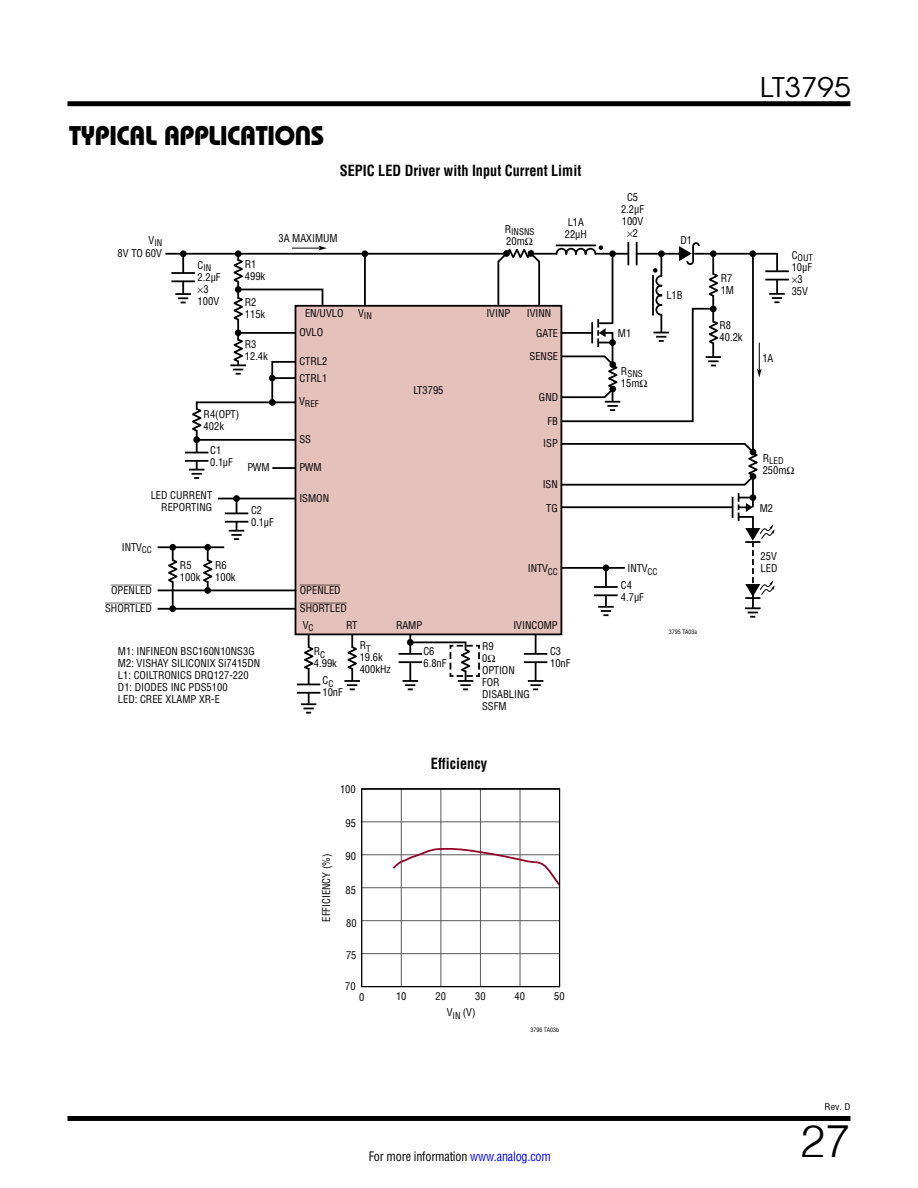
<style>
.page{position:relative;width:918px;height:1188px;background:#fff}
.page>*{position:absolute;margin:0;border:0;box-sizing:border-box;transform-origin:0 0}
.t1{font:300 45px "Helvetica";color:#000}
.t2{font:27px "Linear Bauhaus";letter-spacing:-.02em;color:#000}
.t3{font:27px "Avant Garde";color:#000;scale:1.1 1}
.t4{font:700 15px "Linear Helv Cond";color:#000;scale:.95 1}
.t5{font:12.75px "Linear Helv Cond";letter-spacing:-.015em;color:#000;scale:.95 1}
.t6{font:10.5px/12px "Linear Helv Cond";color:#000}
.t7{font:10.5px "Linear Helv Cond Ovr";color:#000}
.t8{font:9px "Linear Helv Cond";color:#000}
.t9{font:9px "Linear Helv Cond";color:#000;scale:1.1 1}
.t10{font:6px "Linear Helv Cond";color:#000}
.s1{color:#00f}
</style>
<div class="page">
<div style="left:68px;top:1116px;width:782px;height:5px;background:#000"></div>
<div style="left:68px;top:101px;width:782px;height:5px;background:#000"></div>
<hr style="left:362px;top:822px;width:198px;height:1px;background:#58595b">
<hr style="left:362px;top:855px;width:198px;height:1px;background:#58595b">
<hr style="left:362px;top:887px;width:198px;height:1px;background:#58595b">
<hr style="left:362px;top:920px;width:198px;height:1px;background:#58595b">
<hr style="left:362px;top:953px;width:198px;height:1px;background:#58595b">
<hr style="left:520px;top:789px;width:1px;height:198px;background:#58595b">
<hr style="left:480px;top:789px;width:1px;height:198px;background:#58595b">
<hr style="left:441px;top:789px;width:1px;height:198px;background:#58595b">
<hr style="left:401px;top:789px;width:1px;height:198px;background:#58595b">
<svg style="left:391px;top:847px;width:170px;height:41px"></svg>
<div style="left:361px;top:788px;width:199px;height:199px;border:1px solid #000"></div>
<hr style="left:362px;top:789px;width:198px;height:1px;background:#000">
<hr style="left:362px;top:986px;width:198px;height:1px;background:#000">
<hr style="left:752px;top:254px;width:2px;height:288px;background:#000">
<div style="left:295px;top:306px;width:266px;height:328px;background:#e5c1bc"></div>
<hr style="left:308px;top:635px;width:2px;height:69px;background:#000">
<hr style="left:351px;top:635px;width:2px;height:50px;background:#000">
<svg style="left:347px;top:645px;width:10px;height:26px"></svg>
<svg style="left:304px;top:645px;width:10px;height:26px"></svg>
<svg style="left:603px;top:565px;width:6px;height:6px"></svg>
<svg style="left:344px;top:680px;width:16px;height:10px"></svg>
<svg style="left:301px;top:703px;width:15px;height:11px"></svg>
<svg style="left:306px;top:685px;width:5px;height:7px"></svg>
<svg style="left:297px;top:684px;width:23px;height:1px"></svg>
<hr style="left:297px;top:692px;width:23px;height:2px;background:#000">
<hr style="left:605px;top:567px;width:2px;height:40px;background:#000">
<svg style="left:598px;top:606px;width:16px;height:10px"></svg>
<svg style="left:605px;top:588px;width:2px;height:6px"></svg>
<hr style="left:594px;top:586px;width:24px;height:2px;background:#000">
<hr style="left:594px;top:594px;width:24px;height:2px;background:#000">
<hr style="left:535px;top:634px;width:2px;height:47px;background:#000">
<svg style="left:528px;top:680px;width:15px;height:10px"></svg>
<hr style="left:409px;top:634px;width:2px;height:47px;background:#000">
<div style="left:533px;top:654px;width:5px;height:8px;background:#fff"></div>
<hr style="left:524px;top:653px;width:23px;height:2px;background:#000">
<hr style="left:524px;top:661px;width:23px;height:2px;background:#000">
<hr style="left:399px;top:653px;width:23px;height:2px;background:#000">
<hr style="left:399px;top:661px;width:23px;height:2px;background:#000">
<hr style="left:561px;top:506px;width:171px;height:2px;background:#000">
<svg style="left:732px;top:493px;width:43px;height:125px"></svg>
<hr style="left:562px;top:567px;width:63px;height:2px;background:#000">
<div style="left:233px;top:495px;width:7px;height:7px;background:#000;border-radius:50%"></div>
<hr style="left:236px;top:498px;width:1px;height:32px;background:#000">
<svg style="left:229px;top:530px;width:15px;height:10px"></svg>
<svg style="left:234px;top:514px;width:5px;height:7px"></svg>
<hr style="left:225px;top:512px;width:23px;height:2px;background:#000">
<hr style="left:225px;top:521px;width:23px;height:2px;background:#000">
<hr style="left:218px;top:498px;width:77px;height:1px;background:#000">
<svg style="left:169px;top:605px;width:7px;height:7px"></svg>
<div style="left:204px;top:587px;width:7px;height:7px;background:#000;border-radius:50%"></div>
<svg style="left:169px;top:544px;width:7px;height:7px"></svg>
<svg style="left:204px;top:544px;width:7px;height:7px"></svg>
<hr style="left:158px;top:590px;width:138px;height:1px;background:#000">
<hr style="left:158px;top:608px;width:138px;height:2px;background:#000">
<hr style="left:172px;top:547px;width:2px;height:61px;background:#000">
<hr style="left:207px;top:547px;width:2px;height:43px;background:#000">
<svg style="left:168px;top:558px;width:10px;height:27px"></svg>
<svg style="left:203px;top:558px;width:10px;height:27px"></svg>
<hr style="left:158px;top:546px;width:66px;height:2px;background:#000">
<svg style="left:403px;top:641px;width:77px;height:49px"></svg>
<svg style="left:165px;top:241px;width:624px;height:246px"></svg>
<h2 class="t2" style="left:69px;top:119px;width:257px">TYPICAL APPLICATIONS</h2>
<h3 class="t4" style="left:340px;top:162px;width:256px">SEPIC LED Driver with Input Current Limit</h3>
<p class="t8" style="left:149px;top:237px;width:15px"><sup>V</sup>IN</p>
<p class="t6" style="left:118px;top:247px;width:46px">8V TO 60V</p>
<p class="t8" style="left:198px;top:262px;width:15px"><sup>C</sup>IN</p>
<p class="t6" style="left:198px;top:271px;width:25px;text-align:center">2.2µF<br>3<br>100V</p>
<p class="t6" style="left:245px;top:258px;width:22px">R1<br>499k</p>
<p class="t6" style="left:245px;top:296px;width:22px">R2<br>115k</p>
<p class="t6" style="left:245px;top:338px;width:25px">R3<br>12.4k</p>
<p class="t6" style="left:204px;top:408px;width:37px">R4(OPT)<br>402k</p>
<p class="t6" style="left:279px;top:232px;width:61px">3A MAXIMUM</p>
<p class="t6" style="left:305px;top:307px;width:40px">EN/UVLO</p>
<p class="t6" style="left:299px;top:326px;width:25px">OVLO</p>
<p class="t6" style="left:299px;top:355px;width:30px">CTRL2</p>
<p class="t6" style="left:299px;top:372px;width:30px">CTRL1</p>
<p class="t8" style="left:299px;top:398px;width:21px"><sup>V</sup>REF</p>
<p class="t6" style="left:299px;top:433px;width:13px">SS</p>
<p class="t6" style="left:210px;top:444px;width:24px">C1<br>0.1µF</p>
<p class="t6" style="left:151px;top:489px;width:63px;text-align:right">LED CURRENT<br>REPORTING</p>
<p class="t6" style="left:122px;top:541px;width:32px">INTV<sub>CC</sub></p>
<p class="t6" style="left:247px;top:461px;width:24px">PWM</p>
<p class="t6" style="left:251px;top:504px;width:24px">C2<br>0.1µF</p>
<p class="t6" style="left:299px;top:461px;width:24px">PWM</p>
<p class="t6" style="left:299px;top:492px;width:31px">ISMON</p>
<p class="t8" style="left:505px;top:226px;width:31px"><sup>R</sup>INSNS</p>
<p class="t6" style="left:506px;top:235px;width:28px">20mΩ</p>
<p class="t6" style="left:565px;top:216px;width:24px">L1A<br>22µH</p>
<p class="t8" style="left:358px;top:310px;width:15px"><sup>V</sup>IN</p>
<p class="t6" style="left:486px;top:307px;width:25px">IVINP</p>
<p class="t6" style="left:527px;top:307px;width:26px">IVINN</p>
<p class="t6" style="left:413px;top:384px;width:32px">LT3795</p>
<p class="t6" style="left:530px;top:322px;width:30px;line-height:23.1px;text-align:right">GATE<br>SENSE</p>
<p class="t6" style="left:539px;top:391px;width:21px">GND</p>
<p class="t6" style="left:543px;top:410px;width:16px;line-height:22.5px;text-align:center">FB<br>ISP</p>
<p class="t6" style="left:543px;top:478px;width:17px">ISN</p>
<p class="t6" style="left:546px;top:502px;width:13px">TG</p>
<p class="t6" style="left:621px;top:191px;width:25px;text-align:center">C5<br>2.2µF<br>100V<br>2</p>
<p class="t6" style="left:618px;top:327px;width:15px">M1</p>
<p class="t8" style="left:621px;top:368px;width:23px"><sup>R</sup>SNS</p>
<p class="t6" style="left:621px;top:377px;width:28px">15mΩ</p>
<p class="t7" style="left:111px;top:583px;width:42px">OPENLED</p>
<p class="t7" style="left:105px;top:602px;width:48px">SHORTLED</p>
<p class="t6" style="left:180px;top:559px;width:22px">R5<br>100k</p>
<p class="t6" style="left:215px;top:559px;width:22px">R6<br>100k</p>
<p class="t7" style="left:300px;top:583px;width:42px">OPENLED</p>
<p class="t7" style="left:300px;top:602px;width:48px">SHORTLED</p>
<p class="t6" style="left:528px;top:563px;width:32px">INTV<sub>CC</sub></p>
<p class="t6" style="left:628px;top:563px;width:32px">INTV<sub>CC</sub></p>
<p class="t6" style="left:621px;top:579px;width:25px">C4<br>4.7µF</p>
<p class="t6" style="left:303px;top:619px;width:12px">V<sub>C</sub></p>
<p class="t6" style="left:346px;top:619px;width:13px">RT</p>
<p class="t6" style="left:396px;top:619px;width:28px">RAMP</p>
<p class="t6" style="left:513px;top:619px;width:46px">IVINCOMP</p>
<p class="t6" style="left:118px;top:645px;width:144px">M1: INFINEON BSC160N10NS3G<br>M2: VISHAY SILICONIX Si7415DN<br>L1: COILTRONICS DRQ127-220<br>D1: DIODES INC PDS5100<br>LED: CREE XLAMP XR-E</p>
<p class="t6" style="left:314px;top:645px;width:25px">R<sub>C<br></sub>4.99k</p>
<p class="t6" style="left:322px;top:675px;width:22px">C<sub>C<br></sub>10nF</p>
<p class="t6" style="left:360px;top:639px;width:32px">R<sub>T<br></sub>19.6k<br>400kHz</p>
<p class="t6" style="left:423px;top:645px;width:25px">C6<br>6.8nF</p>
<p class="t6" style="left:482px;top:640px;width:49px">R9<br>0Ω<br>OPTION<br>FOR<br>DISABLING<br>SSFM</p>
<p class="t6" style="left:550px;top:645px;width:22px">C3<br>10nF</p>
<p class="t6" style="left:681px;top:234px;width:13px">D1</p>
<p class="t6" style="left:666px;top:289px;width:18px">L1B</p>
<p class="t10" style="left:669px;top:628px;width:30px">3795 TA03a</p>
<p class="t6" style="left:340px;top:783px;width:17px">100</p>
<p class="t6" style="left:320px;top:922px;width:69px;rotate:-90deg">EFFICIENCY (%)</p>
<p class="t6" style="left:346px;top:817px;width:12px">95</p>
<p class="t6" style="left:346px;top:850px;width:12px">90</p>
<p class="t6" style="left:346px;top:884px;width:12px">85</p>
<p class="t6" style="left:346px;top:917px;width:12px">80</p>
<p class="t6" style="left:346px;top:949px;width:12px">75</p>
<p class="t6" style="left:345px;top:980px;width:12px">70</p>
<p class="t6" style="left:359px;top:991px;width:7px">0</p>
<h3 class="t4" style="left:431px;top:754px;width:61px">Efficiency</h3>
<p class="t6" style="left:396px;top:991px;width:12px">10</p>
<p class="t6" style="left:436px;top:991px;width:12px">20</p>
<p class="t6" style="left:515px;top:991px;width:12px">40</p>
<p class="t6" style="left:475px;top:991px;width:12px">30</p>
<p class="t6" style="left:554px;top:991px;width:12px">50</p>
<p class="t6" style="left:447px;top:1006px;width:30px">V<sub>IN</sub> (V)</p>
<p class="t10" style="left:530px;top:1026px;width:30px">3796 TA03b</p>
<h2 class="t3" style="left:760px;top:70px;width:84px">LT3795</h2>
<p class="t6" style="left:721px;top:272px;width:15px">R7<br>1M</p>
<p class="t6" style="left:720px;top:320px;width:25px">R8<br>40.2k</p>
<p class="t8" style="left:792px;top:252px;width:23px"><sup>C</sup>OUT</p>
<p class="t6" style="left:792px;top:261px;width:22px;text-align:center">10µF<br>3<br>35V</p>
<p class="t6" style="left:762px;top:352px;width:13px">1A</p>
<p class="t8" style="left:763px;top:455px;width:22px"><sup>R</sup>LED</p>
<p class="t6" style="left:763px;top:464px;width:33px">250mΩ</p>
<p class="t6" style="left:760px;top:502px;width:15px">M2</p>
<p class="t6" style="left:761px;top:551px;width:18px">25V<br>LED</p>
<p class="t5" style="left:369px;top:1148px;width:193px">For more information <span class="s1">www.analog.com</span></p>
<p class="t9" style="left:825px;top:1102px;width:25px">Rev. D</p>
<h1 class="t1" style="left:800px;top:1103px;width:52px">27</h1>
</div>
